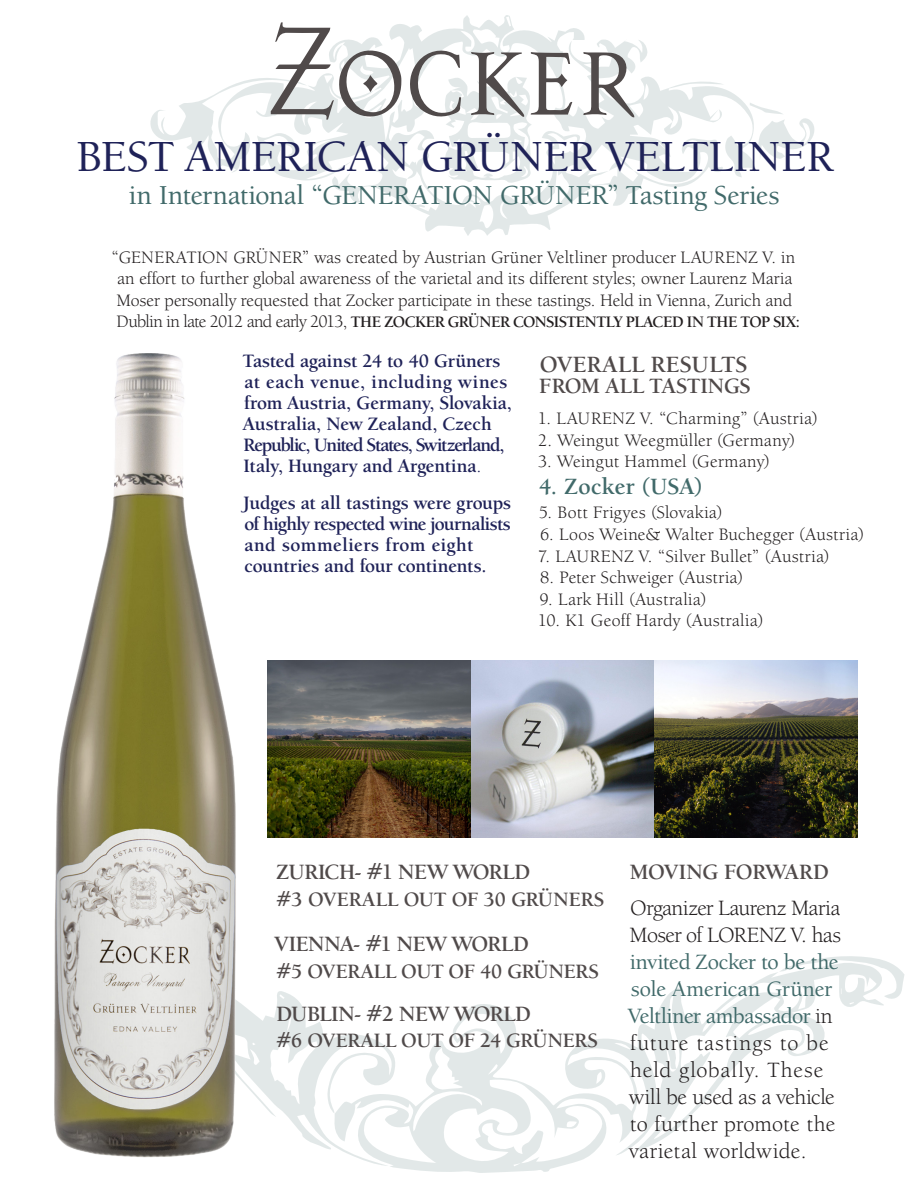
<style>
.page{position:relative;width:918px;height:1188px;background:#fff}
.page>*{position:absolute;margin:0;border:0;box-sizing:border-box;transform-origin:0 0}
.t1{font:500 45.75px "Berkeley Oldstyle IT Cby BT";letter-spacing:.005em;color:#1f2258}
.t2{font:500 28.2px "Berkeley Oldstyle IT Cby BT";letter-spacing:.005em;color:#416a6a}
.t3{font:700 24px "Berkeley Oldstyle IT Cby BT";letter-spacing:.03em;color:#504a4a}
.t4{font:700 24px "Berkeley Oldstyle IT Cby BT";letter-spacing:.02em;color:#416a6a}
.t5{font:500 22.5px/27px "Berkeley Oldstyle IT Cby BT";letter-spacing:-.005em;color:#416a6a}
.t6{font:700 22.5px "Berkeley Oldstyle IT Cby BT";letter-spacing:-.01em;color:#504a4a}
.t7{font:22.5px/27px "Berkeley Oldstyle IT Cby BT";letter-spacing:.035em;color:#231f20}
.t8{font:22.5px "Berkeley Oldstyle IT Cby BT";letter-spacing:-.01em;color:#231f20}
.t9{font:22.5px "Berkeley Oldstyle IT Cby BT";letter-spacing:.015em;color:#231f20}
.t10{font:700 22.5px "Berkeley Oldstyle IT Cby BT";letter-spacing:.01em;color:#504a4a}
.t11{font:700 21px "Berkeley Oldstyle IT Cby BT";color:#504a4a}
.t12{font:700 19.5px/21px "Berkeley Oldstyle IT Cby BT";color:#1f2258}
.t13{font:18px/21.6px "Berkeley Oldstyle IT Cby BT";letter-spacing:.015em;color:#231f20}
.t14{font:18px "Berkeley Oldstyle IT Cby BT";letter-spacing:.035em;color:#231f20}
.t15{font:700 16.5px "Berkeley Oldstyle IT Cby BT";letter-spacing:-.02em;color:#231f20}
.s1{font-weight:400;font-size:18px}
.s2{font-weight:400}
.s3{font-weight:400;color:#231f20}
</style>
<div class="page">
<svg style="left:390px;top:972px;width:494px;height:201px"></svg>
<svg style="left:261px;top:972px;width:136px;height:194px"></svg>
<svg style="left:779px;top:956px;width:125px;height:46px"></svg>
<svg style="left:150px;top:15px;width:605px;height:221px"></svg>
<svg style="left:750px;top:103px;width:65px;height:57px"></svg>
<svg style="left:583px;top:52px;width:51px;height:65px"></svg>
<svg style="left:409px;top:48px;width:163px;height:135px"></svg>
<svg style="left:271px;top:22px;width:130px;height:100px"></svg>
<img style="left:54px;top:353px;width:207px;height:805px">
<img style="left:268px;top:660px;width:386px;height:177px">
<img style="left:654px;top:660px;width:203px;height:177px">
<p class="t1" style="left:77px;top:129px;width:757px">BEST AMERICAN GRÜNER VELTLINER</p>
<p class="t2" style="left:129px;top:179px;width:652px">in International “GENERATION GRÜNER” Tasting Series</p>
<p class="t13" style="left:112px;top:246px;width:685px">“GENERATION GRÜNER” was created by Austrian Grüner Veltliner producer LAURENZ V. in an effort to further global awareness of the varietal and its different styles; owner Laurenz Maria<br>Moser personally requested that Zocker participate in these tastings. Held in Vienna, Zurich and</p>
<p class="t15" style="left:117px;top:312px;width:685px"><span class="s1">Dublin in late 2012 and early 2013,</span> THE ZOCKER GRÜNER CONSISTENTLY PLACED IN THE TOP SIX:</p>
<p class="t12" style="left:243px;top:350px;width:271px">Tasted against 24 to 40 Grüners at each venue, including wines from Austria, Germany, Slovakia,<br>Australia, New Zealand, Czech<br>Republic, United States, Switzerland,<br>Italy, Hungary and Argentina<span class="s2">.</span></p>
<p class="t12" style="left:244px;top:492px;width:269px;text-align:justify">Judges at all tastings were groups of highly respected wine journalists and sommeliers from eight</p>
<p class="t12" style="left:245px;top:555px;width:244px">countries and four continents.</p>
<p class="t3" style="left:540px;top:350px;width:209px">OVERALL RESULTS</p>
<p class="t10" style="left:539px;top:372px;width:213px">FROM ALL TASTINGS</p>
<p class="t13" style="left:538px;top:408px;width:281px">1. LAURENZ V. “Charming” (Austria)</p>
<p class="t13" style="left:538px;top:429px;width:259px">2. Weingut Weegmüller (Germany)</p>
<p class="t13" style="left:538px;top:451px;width:233px">3. Weingut Hammel (Germany)</p>
<p class="t4" style="left:539px;top:472px;width:166px">4. Zocker (USA)</p>
<p class="t13" style="left:539px;top:502px;width:185px">5. Bott Frigyes (Slovakia)</p>
<p class="t13" style="left:540px;top:523px;width:326px">6. Loos Weine&amp; Walter Buchegger (Austria)</p>
<p class="t13" style="left:538px;top:545px;width:294px">7. LAURENZ V. “Silver Bullet” (Austria)</p>
<p class="t13" style="left:540px;top:567px;width:205px">8. Peter Schweiger (Austria)</p>
<p class="t14" style="left:540px;top:588px;width:168px">9. Lark Hill (Australia)</p>
<p class="t13" style="left:538px;top:610px;width:227px">10. K1 Geoff Hardy (Australia)</p>
<p class="t6" style="left:277px;top:858px;width:255px">ZURICH- #1 NEW WORLD</p>
<p class="t11" style="left:276px;top:886px;width:330px">#3 OVERALL OUT OF 30 GRÜNERS</p>
<p class="t6" style="left:275px;top:930px;width:256px">VIENNA- #1 NEW WORLD</p>
<p class="t11" style="left:276px;top:958px;width:324px">#5 OVERALL OUT OF 40 GRÜNERS</p>
<p class="t6" style="left:276px;top:1001px;width:256px">DUBLIN- #2 NEW WORLD</p>
<p class="t11" style="left:276px;top:1027px;width:323px">#6 OVERALL OUT OF 24 GRÜNERS</p>
<p class="t6" style="left:630px;top:858px;width:201px">MOVING FORWARD</p>
<p class="t5" style="left:628px;top:894px;width:214px"><span class="s3">Organizer Laurenz Maria<br>Moser of LORENZ V. has </span>invited Zocker to be the sole American Grüner<br>Veltliner ambassador <span class="s3">in</span></p>
<p class="t7" style="left:630px;top:1029px;width:200px">future tastings to be held globally. These</p>
<p class="t8" style="left:629px;top:1083px;width:207px">will be used as a vehicle</p>
<p class="t9" style="left:630px;top:1110px;width:207px">to further promote the</p>
<p class="t7" style="left:629px;top:1137px;width:179px">varietal worldwide.</p>
</div>
